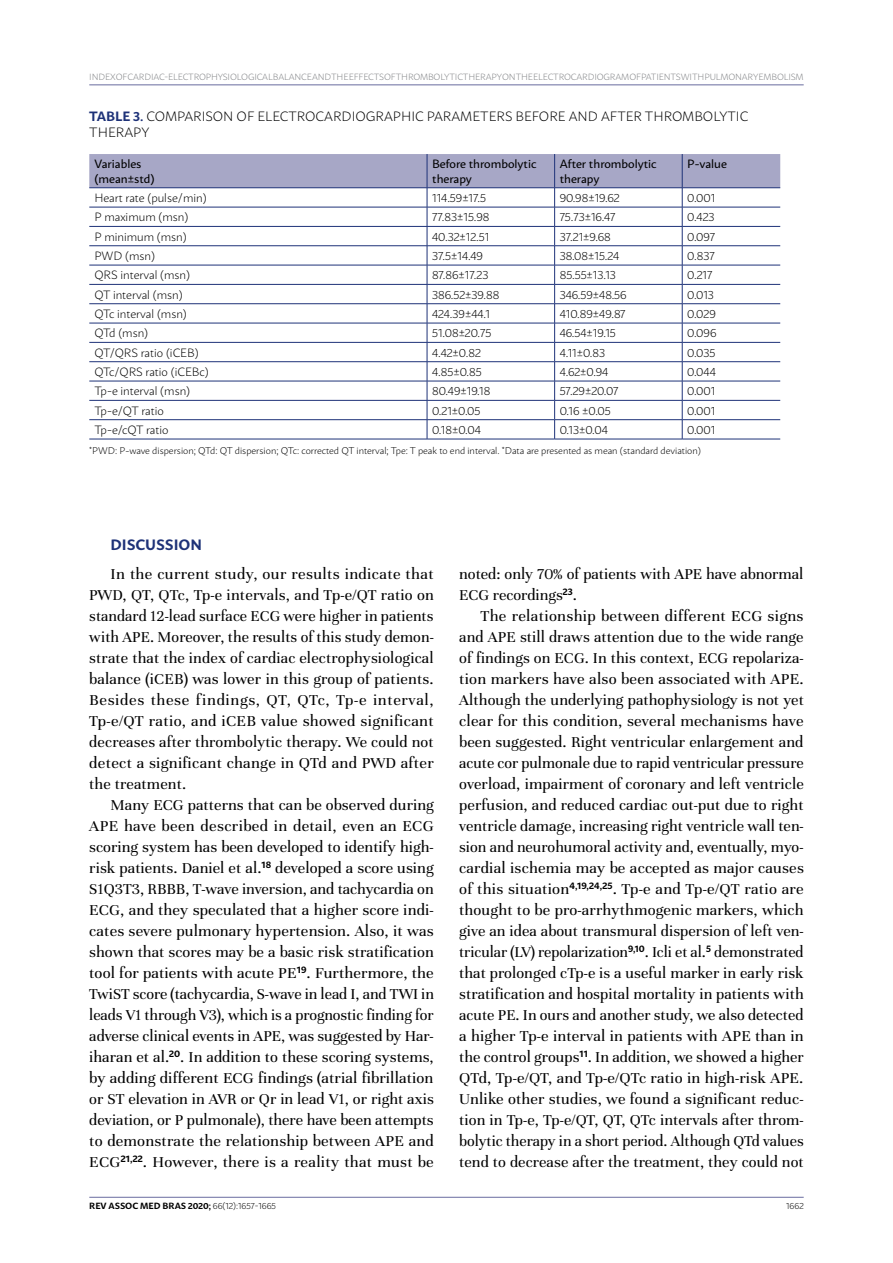
<style>
.page{position:relative;width:893px;height:1263px;background:#fff}
.page>*{position:absolute;margin:0;border:0;box-sizing:border-box;transform-origin:0 0}
.t1{font:16.5px/21px "Unna";letter-spacing:.005em;color:#000;text-align:justify}
.t2{font:600 15px "Mato Sans";color:#1e3278}
.t3{font:200 13.5px "Mato Sans";color:#000}
.t4{font:200 12px "Mato Sans";color:#000}
.t5{font:12px/14.4px "Mato Sans";color:#000}
.t6{font:200 9.75px "Mato Sans";color:#000}
.t7{font:200 9px "Mato Sans";letter-spacing:-.015em;color:#808285}
.t8{font:600 9px "Mato Sans";color:#000}
.t9{font:200 9px "Mato Sans";color:#000}
.s1{font-weight:600;color:#1e3278}
.s2{font-weight:200}
</style>
<div class="page">
<hr style="left:89px;top:85px;width:715px;height:1px;background:#696c9f">
<hr style="left:89px;top:1197px;width:715px;height:1px;background:#696c9f">
<hr style="left:427px;top:439px;width:128px;height:1px;background:#1e3278">
<hr style="left:555px;top:439px;width:127px;height:1px;background:#1e3278">
<hr style="left:89px;top:439px;width:338px;height:1px;background:#1e3278">
<svg style="left:89px;top:154px;width:691px;height:285px"></svg>
<hr style="left:682px;top:439px;width:98px;height:1px;background:#1e3278">
<hr style="left:89px;top:187px;width:338px;height:1px;background:#1e3278">
<hr style="left:427px;top:187px;width:128px;height:1px;background:#1e3278">
<hr style="left:555px;top:187px;width:127px;height:1px;background:#1e3278">
<hr style="left:682px;top:187px;width:98px;height:1px;background:#1e3278">
<hr style="left:427px;top:154px;width:1px;height:34px;background:#1e3278">
<hr style="left:554px;top:154px;width:1px;height:34px;background:#1e3278">
<hr style="left:682px;top:154px;width:1px;height:34px;background:#1e3278">
<p class="t7" style="left:89px;top:68px;width:10px">Inde</p>
<p class="t7" style="left:110px;top:68px;width:41px">x ofcardiac</p>
<p class="t7" style="left:165px;top:68px;width:131px">-electrophysi ological balance</p>
<p class="t7" style="left:312px;top:68px;width:8px">and</p>
<p class="t7" style="left:331px;top:68px;width:24px">theeffect</p>
<p class="t7" style="left:379px;top:68px;width:71px">s ofthrombolytic</p>
<p class="t7" style="left:463px;top:68px;width:189px">therapy onthe electrocardi ogram of patient</p>
<p class="t7" style="left:676px;top:68px;width:128px">s with pu lmonaryem bolism</p>
<p class="t3" style="left:89px;top:104px;width:277px"><span class="s1">TABLE 3.</span> COMPARISO N OF ELECTROCARDIOGR</p>
<p class="t3" style="left:384px;top:104px;width:280px">APH IC PARAMETERS BEFORE AND AFTER THRO</p>
<p class="t3" style="left:682px;top:104px;width:22px">MBOL</p>
<p class="t3" style="left:719px;top:104px;width:30px">YTIC</p>
<p class="t3" style="left:89px;top:120px;width:61px">THERAPY</p>
<p class="t5" style="left:94px;top:155px;width:62px">Variables (mean±std)</p>
<p class="t5" style="left:432px;top:155px;width:106px">Before thrombolytic therapy</p>
<p class="t5" style="left:560px;top:155px;width:98px">After thrombolytic therapy</p>
<p class="t5" style="left:687px;top:155px;width:41px">P-value</p>
<p class="t4" style="left:94px;top:187px;width:114px">Heart rate (pulse/min)</p>
<p class="t4" style="left:432px;top:187px;width:56px">114.59±17.5</p>
<p class="t4" style="left:560px;top:187px;width:61px">90.98±19.62</p>
<p class="t4" style="left:687px;top:187px;width:29px">0.001</p>
<p class="t4" style="left:94px;top:206px;width:95px">P maximum (msn)</p>
<p class="t4" style="left:432px;top:206px;width:59px">77.83±15.98</p>
<p class="t4" style="left:560px;top:206px;width:57px">75.73±16.47</p>
<p class="t4" style="left:687px;top:206px;width:29px">0.423</p>
<p class="t4" style="left:94px;top:226px;width:94px">P minimum (msn)</p>
<p class="t4" style="left:432px;top:226px;width:59px">40.32±12.51</p>
<p class="t4" style="left:560px;top:226px;width:53px">37.21±9.68</p>
<p class="t4" style="left:687px;top:226px;width:29px">0.097</p>
<p class="t4" style="left:94px;top:245px;width:62px">PWD (msn)</p>
<p class="t4" style="left:432px;top:245px;width:52px">37.5±14.49</p>
<p class="t4" style="left:560px;top:245px;width:61px">38.08±15.24</p>
<p class="t4" style="left:687px;top:245px;width:29px">0.837</p>
<p class="t4" style="left:94px;top:264px;width:97px">QRS interval (msn)</p>
<p class="t4" style="left:432px;top:264px;width:58px">87.86±17.23</p>
<p class="t4" style="left:560px;top:264px;width:58px">85.55±13.13</p>
<p class="t4" style="left:687px;top:264px;width:27px">0.217</p>
<p class="t4" style="left:94px;top:284px;width:90px">QT interval (msn)</p>
<p class="t4" style="left:432px;top:284px;width:69px">386.52±39.88</p>
<p class="t4" style="left:560px;top:284px;width:68px">346.59±48.56</p>
<p class="t4" style="left:687px;top:284px;width:28px">0.013</p>
<p class="t4" style="left:94px;top:303px;width:94px">QTc interval (msn)</p>
<p class="t4" style="left:432px;top:303px;width:59px">424.39±44.1</p>
<p class="t4" style="left:560px;top:303px;width:67px">410.89±49.87</p>
<p class="t4" style="left:687px;top:303px;width:30px">0.029</p>
<p class="t4" style="left:94px;top:322px;width:55px">QTd (msn)</p>
<p class="t4" style="left:432px;top:322px;width:61px">51.08±20.75</p>
<p class="t4" style="left:560px;top:322px;width:58px">46.54±19.15</p>
<p class="t4" style="left:687px;top:322px;width:31px">0.096</p>
<p class="t4" style="left:94px;top:341px;width:106px">QT/QRS ratio (iCEB)</p>
<p class="t4" style="left:432px;top:341px;width:50px">4.42±0.82</p>
<p class="t4" style="left:560px;top:341px;width:47px">4.11±0.83</p>
<p class="t4" style="left:687px;top:341px;width:29px">0.035</p>
<p class="t4" style="left:94px;top:361px;width:116px">QTc/QRS ratio (iCEBc)</p>
<p class="t4" style="left:432px;top:361px;width:51px">4.85±0.85</p>
<p class="t4" style="left:560px;top:361px;width:50px">4.62±0.94</p>
<p class="t4" style="left:687px;top:361px;width:30px">0.044</p>
<p class="t4" style="left:94px;top:380px;width:97px">Tp-e interval (msn)</p>
<p class="t4" style="left:432px;top:380px;width:60px">80.49±19.18</p>
<p class="t4" style="left:560px;top:380px;width:60px">57.29±20.07</p>
<p class="t4" style="left:687px;top:380px;width:29px">0.001</p>
<p class="t4" style="left:94px;top:399px;width:71px">Tp-e/QT ratio</p>
<p class="t4" style="left:432px;top:399px;width:50px">0.21±0.05</p>
<p class="t4" style="left:560px;top:399px;width:52px">0.16 ±0.05</p>
<p class="t4" style="left:687px;top:399px;width:29px">0.001</p>
<p class="t4" style="left:94px;top:419px;width:76px">Tp-e/cQT ratio</p>
<p class="t4" style="left:432px;top:419px;width:50px">0.18±0.04</p>
<p class="t4" style="left:560px;top:419px;width:50px">0.13±0.04</p>
<p class="t4" style="left:687px;top:419px;width:29px">0.001</p>
<p class="t6" style="left:89px;top:442px;width:613px">*PW D: P-wave dispersion; QTd: QT dispersion; QTc: corrected QT interval; Tpe: T peak to end interval. *Data are presented as mean (standard deviation)</p>
<p class="t2" style="left:111px;top:530px;width:93px">DISCUSSION</p>
<p class="t1" style="left:89px;top:563px;width:346px;text-indent:21px">In the current study, our results indicate that PWD, QT, QTc, Tp-e intervals, and Tp-e/QT ratio on standard 12-lead surface ECG were higher in patients with APE. Moreover, the results of this study demon&shy;strate that the index of cardiac electrophysiological balance (iCEB) was lower in this group of patients.<br>Besides these findings, QT, QTc, Tp-e interval, Tp-e/QT ratio, and iCEB value showed significant decreases after thrombolytic therapy. We could not detect a significant change in QTd and PWD after the treatment.</p>
<p class="t1" style="left:89px;top:794px;width:346px;text-indent:21px">Many ECG patterns that can be observed during APE have been described in detail, even an ECG scoring system has been developed to identify high&shy;risk patients. Daniel et al.<sup>18</sup> developed a score using S1Q3T3, RBBB, T-wave inversion, and tachycardia on ECG, and they speculated that a higher score indi&shy;cates severe pulmonary hypertension. Also, it was shown that scores may be a basic risk stratification tool for patients with acute PE<sup>19</sup>. Furthermore, the TwiST score (tachycardia, S-wave in lead I, and TWI in leads V1 through V3), which is a prognostic finding for adverse clinical events in APE, was suggested by Har&shy;iharan et al.<sup>20</sup>. In addition to these scoring systems, by adding different ECG findings (atrial fibrillation or ST elevation in AVR or Qr in lead V1, or right axis deviation, or P pulmonale), there have been attempts to demonstrate the relationship between APE and ECG<sup>21,22</sup>. However, there is a reality that must be</p>
<p class="t1" style="left:459px;top:563px;width:346px">noted: only 70% of patients with APE have abnormal<br>ECG recordings<sup>23</sup>.</p>
<p class="t1" style="left:459px;top:605px;width:346px;text-indent:21px">The relationship between different ECG signs and APE still draws attention due to the wide range of findings on ECG. In this context, ECG repolariza&shy;tion markers have also been associated with APE.<br>Although the underlying pathophysiology is not yet clear for this condition, several mechanisms have been suggested. Right ventricular enlargement and acute cor pulmonale due to rapid ventricular pressure overload, impairment of coronary and left ventricle perfusion, and reduced cardiac out-put due to right ventricle damage, increasing right ventricle wall ten&shy;sion and neurohumoral activity and, eventually, myo&shy;cardial ischemia may be accepted as major causes of this situation<sup>4,19,24,25</sup>. Tp-e and Tp-e/QT ratio are thought to be pro-arrhythmogenic markers, which give an idea about transmural dispersion of left ven&shy;tricular (LV) repolarization<sup>9,10</sup>. Icli et al.<sup>5</sup> demonstrated that prolonged cTp-e is a useful marker in early risk stratification and hospital mortality in patients with acute PE. In ours and another study, we also detected a higher Tp-e interval in patients with APE than in the control groups<sup>11</sup>. In addition, we showed a higher QTd, Tp-e/QT, and Tp-e/QTc ratio in high-risk APE.<br>Unlike other studies, we found a significant reduc&shy;tion in Tp-e, Tp-e/QT, QT, QTc intervals after throm&shy;bolytic therapy in a short period. Although QTd values tend to decrease after the treatment, they could not</p>
<p class="t8" style="left:89px;top:1198px;width:188px">REV ASSOC MED BRAS 2020; <span class="s2">66(12):1657-1665</span></p>
<p class="t9" style="left:786px;top:1198px;width:19px">1662</p>
</div>
